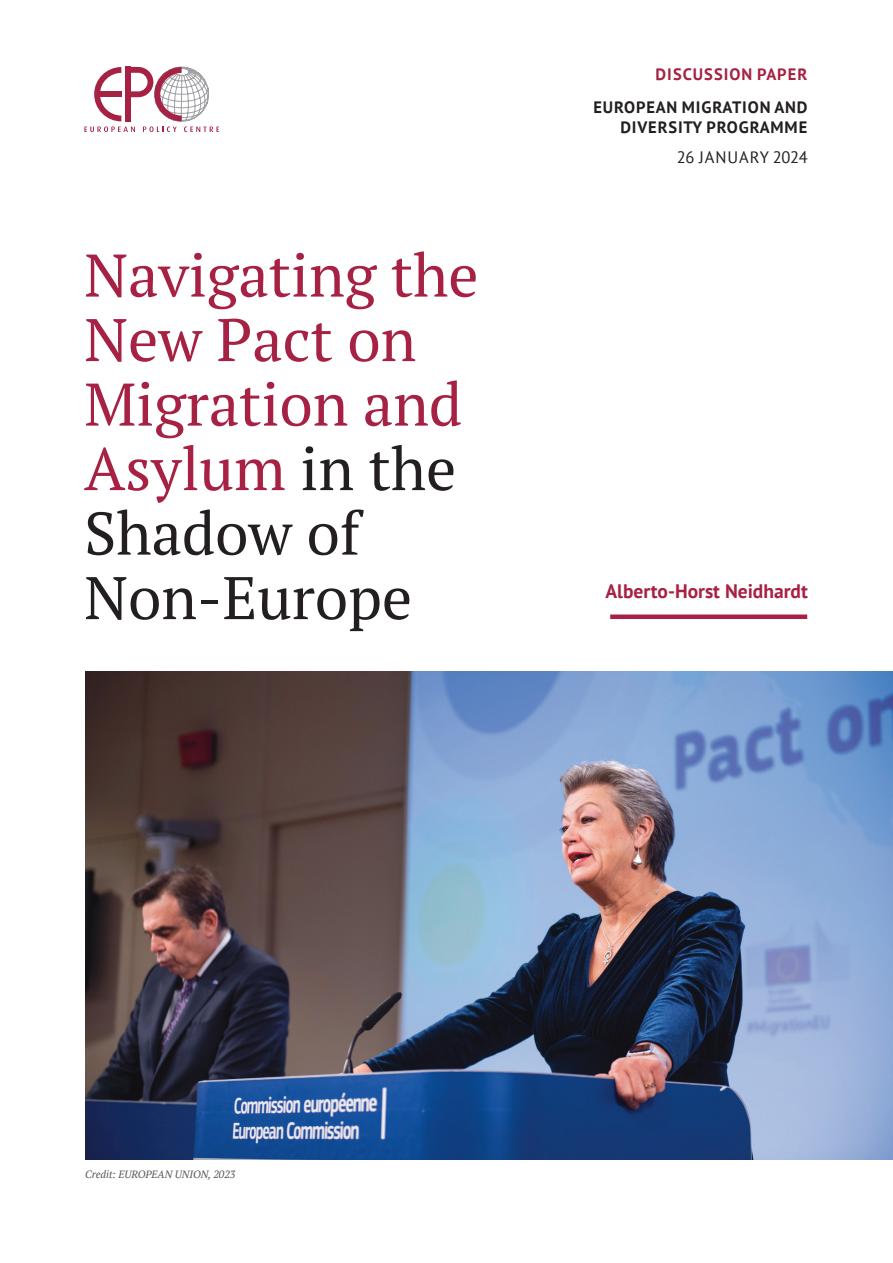
<style>
.page{position:relative;width:893px;height:1263px;background:#fff}
.page>*{position:absolute;margin:0;border:0;box-sizing:border-box;transform-origin:0 0}
.t1{font:60px/64.5px "PT Serif";color:#a62143}
.t2{font:700 19.5px "PT Sans";color:#a62143}
.t3{font:700 16.5px/20.7px "PT Sans";letter-spacing:.05em;color:#231f20;text-align:right}
.t4{font:700 16.5px "PT Sans";letter-spacing:.06em;color:#a62143}
.t5{font:16.5px "PT Sans";letter-spacing:.03em;color:#231f20}
.t6{font:italic 10.5px "PT Serif";color:#57585a}
.s1{color:#231f20}
</style>
<div class="page">
<img style="left:85px;top:672px;width:808px;height:488px">
<div style="left:610px;top:614px;width:197px;height:5px;background:#a62143"></div>
<svg style="left:84px;top:66px;width:135px;height:66px"></svg>
<p class="t1" style="left:84px;top:242px;width:396px">Navigating the<br>New Pact on<br>Migration and<br>Asylum <span class="s1">in the<br>Shadow of<br>Non-Europe</span></p>
<p class="t4" style="left:656px;top:64px;width:153px">DISCUSSION PAPER</p>
<p class="t3" style="left:593px;top:96px;width:216px">EUROPEAN MIGRATION AND<br>DIVERSITY PROGRAMME</p>
<p class="t5" style="left:677px;top:147px;width:132px">26 JANUARY 2024</p>
<p class="t2" style="left:605px;top:578px;width:204px">Alberto-Horst Neidhardt</p>
<p class="t6" style="left:85px;top:1167px;width:152px">Credit: EUROPEAN UNION, 2023</p>
</div>
